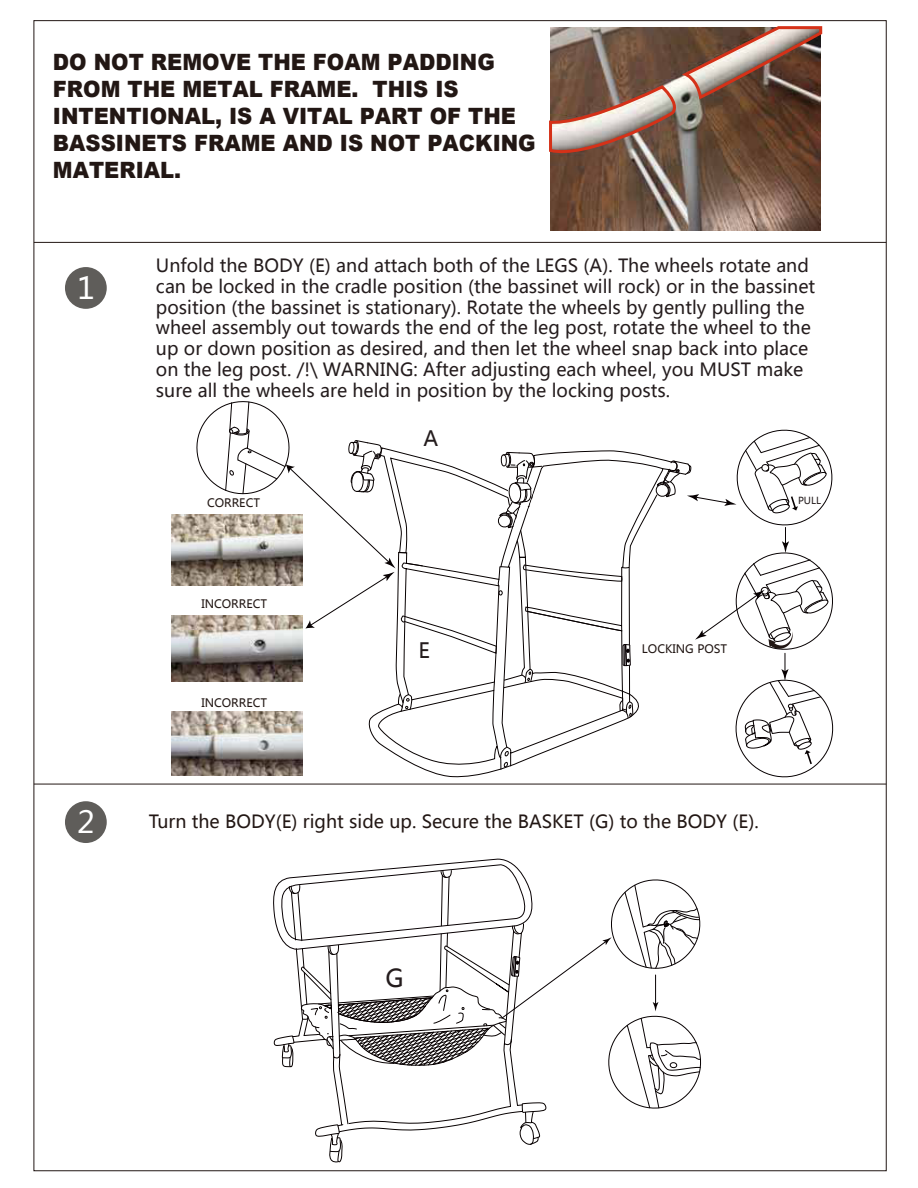
<style>
.page{position:relative;width:918px;height:1188px;background:#fff}
.page>*{position:absolute;margin:0;border:0;box-sizing:border-box;transform-origin:0 0}
.t1{font:30.3px "Microsoft Ya Hei";color:#fff}
.t2{font:24.6px "Microsoft Ya Hei";color:#241c1d}
.t3{font:900 22.5px/27px "Arial";color:#221714;scale:.93 1}
.t4{font:21px "Microsoft Ya Hei";color:#241c1d}
.t5{font:18px/20.9px "Microsoft Ya Hei";color:#241c1d}
.t6{font:18px "Microsoft Ya Hei";color:#221714}
.t7{font:11.55px "Microsoft Ya Hei";color:#221714}
.t8{font:9.6px "Microsoft Ya Hei";color:#241c1d}
</style>
<div class="page">
<hr style="left:34px;top:784px;width:852px;height:1px;background:#221714">
<hr style="left:34px;top:242px;width:852px;height:1px;background:#221714">
<div style="left:65px;top:801px;width:42px;height:42px;background:#5f5d5a;border-radius:50%"></div>
<div style="left:65px;top:267px;width:42px;height:42px;background:#5f5d5a;border-radius:50%"></div>
<svg style="left:273px;top:858px;width:428px;height:305px"></svg>
<img style="left:171px;top:515px;width:20px;height:70px">
<img style="left:171px;top:711px;width:20px;height:65px">
<img style="left:171px;top:615px;width:20px;height:66px">
<svg style="left:191px;top:401px;width:643px;height:377px"></svg>
<img style="left:551px;top:159px;width:270px;height:71px">
<svg style="left:549px;top:26px;width:274px;height:133px;background:#846758"></svg>
<p class="t3" style="left:53px;top:48px;width:521px">DO NOT REMOVE THE FOAM PADDING<br>FROM THE METAL FRAME. THIS IS<br>INTENTIONAL, IS A VITAL PART OF THE<br>BASSINETS FRAME AND IS NOT PACKING<br>MATERIAL.</p>
<h1 class="t1" style="left:77px;top:268px;width:19px">1</h1>
<p class="t5" style="left:156px;top:254px;width:661px">Unfold the BODY (E) and attach both of the LEGS (A). The wheels rotate and can be locked in the cradle position (the bassinet will rock) or in the bassinet position (the bassinet is stationary). Rotate the wheels by gently pulling the wheel assembly out towards the end of the leg post, rotate the wheel to the up or down position as desired, and then let the wheel snap back into place on the leg post. /!\ WARNING: After adjusting each wheel, you MUST make sure all the wheels are held in position by the locking posts.</p>
<p class="t4" style="left:424px;top:424px;width:16px">A</p>
<p class="t7" style="left:207px;top:495px;width:54px">CORRECT</p>
<p class="t8" style="left:798px;top:494px;width:25px">PULL</p>
<p class="t7" style="left:201px;top:596px;width:67px">INCORRECT</p>
<p class="t7" style="left:201px;top:695px;width:67px">INCORRECT</p>
<p class="t4" style="left:418px;top:636px;width:13px">E</p>
<p class="t7" style="left:642px;top:641px;width:87px">LOCKING POST</p>
<h1 class="t1" style="left:77px;top:802px;width:19px">2</h1>
<p class="t6" style="left:149px;top:809px;width:611px">Turn the BODY(E) right side up. Secure the BASKET (G) to the BODY (E).</p>
<h2 class="t2" style="left:386px;top:962px;width:20px">G</h2>
</div>
